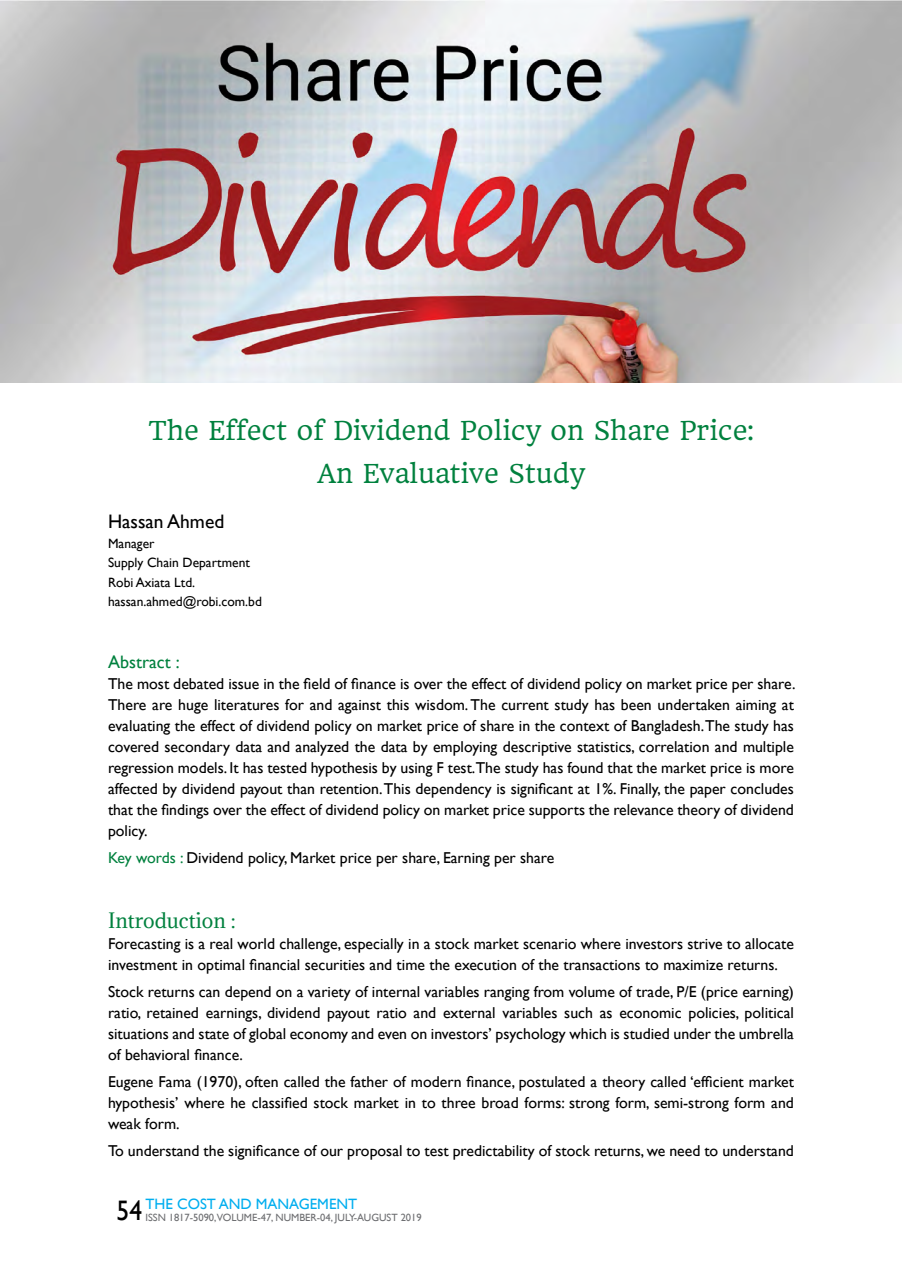
<style>
.page{position:relative;width:902px;height:1280px;background:#fff}
.page>*{position:absolute;margin:0;border:0;box-sizing:border-box;transform-origin:0 0}
.t1{font:25.5px/43.5px "Headland One";color:#00813e;text-align:center}
.t2{font:19.5px "Adamina";color:#00813e}
.t3{font:19.5px "Gill Sans";color:#000}
.t4{font:18px "Gill Sans";color:#00813e}
.t5{font:15.75px/21px "Gill Sans";color:#000;text-align:justify}
.t6{font:15px "Gill Sans";color:#00aeef}
.t7{font:13.5px/19.5px "Gill Sans";color:#000}
.t8{font:10.5px "Gill Sans";color:#6d6e71}
.s1{color:#00813e}
.s2{font-size:28.2px;color:#000}
</style>
<div class="page">
<img style="left:0;top:0;width:901px;height:383px">
<h1 class="t1" style="left:148px;top:408px;width:607px">The Effect of Dividend Policy on Share Price:<br>An Evaluative Study</h1>
<p class="t3" style="left:108px;top:510px;width:118px">Hassan Ahmed</p>
<p class="t7" style="left:108px;top:533px;width:155px">Manager<br>Supply Chain Department<br>Robi Axiata Ltd. hassan.ahmed@robi.com.bd</p>
<p class="t4" style="left:108px;top:651px;width:73px">Abstract :</p>
<p class="t5" style="left:108px;top:673px;width:688px">The most debated issue in the field of finance is over the effect of dividend policy on market price per share.<br>There are huge literatures for and against this wisdom. The current study has been undertaken aiming at evaluating the effect of dividend policy on market price of share in the context of Bangladesh.The study has covered secondary data and analyzed the data by employing descriptive statistics, correlation and multiple regression models. It has tested hypothesis by using F test.The study has found that the market price is more affected by dividend payout than retention. This dependency is significant at 1%. Finally, the paper concludes that the findings over the effect of dividend policy on market price supports the relevance theory of dividend policy.</p>
<p class="t5" style="left:108px;top:847px;width:448px"><span class="s1">Key words :</span> Dividend policy, Market price per share, Earning per share</p>
<p class="t2" style="left:108px;top:907px;width:129px">Introduction :</p>
<p class="t5" style="left:108px;top:933px;width:687px">Forecasting is a real world challenge, especially in a stock market scenario where investors strive to allocate investment in optimal financial securities and time the execution of the transactions to maximize returns.</p>
<p class="t5" style="left:108px;top:981px;width:687px">Stock returns can depend on a variety of internal variables ranging from volume of trade, P/E (price earning) ratio, retained earnings, dividend payout ratio and external variables such as economic policies, political situations and state of global economy and even on investors’ psychology which is studied under the umbrella of behavioral finance.</p>
<p class="t5" style="left:108px;top:1071px;width:687px">Eugene Fama (1970), often called the father of modern finance, postulated a theory called ‘efficient market hypothesis’ where he classified stock market in to three broad forms: strong form, semi-strong form and weak form.</p>
<p class="t5" style="left:108px;top:1140px;width:687px">To understand the significance of our proposal to test predictability of stock returns, we need to understand</p>
<p class="t6" style="left:117px;top:1195px;width:242px"><span class="s2">54</span> THE COST AND MANAGEMENT</p>
<p class="t8" style="left:145px;top:1211px;width:278px">ISSN 1817-5090,VOLUME-47, NUMBER-04, JULY-AUGUST 2019</p>
</div>
